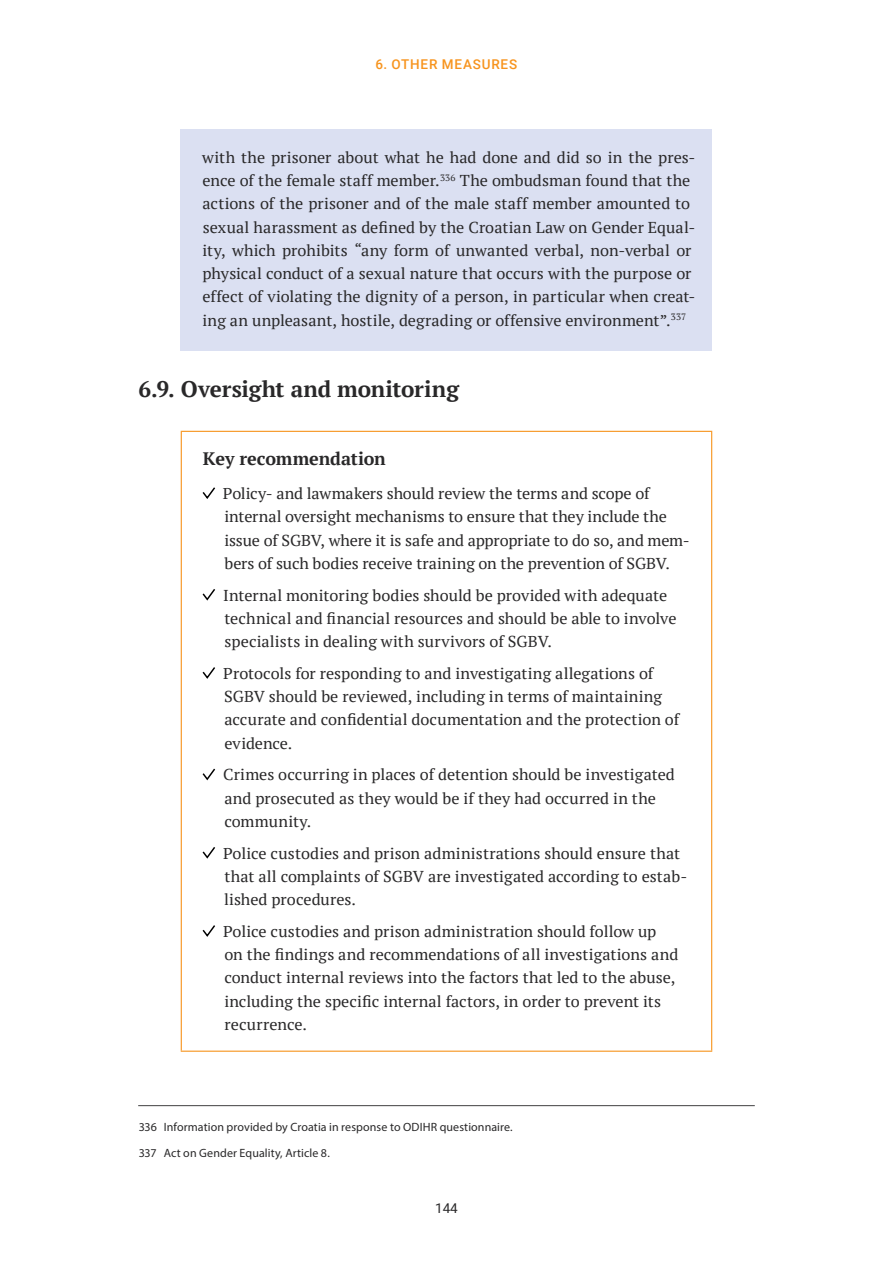
<style>
.page{position:relative;width:893px;height:1263px;background:#fff}
.page>*{position:absolute;margin:0;border:0;box-sizing:border-box;transform-origin:0 0}
.t1{font:700 22.5px "PT Serif";letter-spacing:-.01em;color:#292829}
.t2{font:700 18px "PT Serif";letter-spacing:-.01em;color:#292829}
.t3{font:15.75px/23.2px "PT Serif";color:#292829}
.t4{font:500 13.5px "Roboto";letter-spacing:.06em;color:#f7941e}
.t5{font:13.5px "Roboto";color:#292829}
.t6{font:12px/25.5px "Myriad Pro";letter-spacing:.005em;color:#292829}
</style>
<div class="page">
<div style="left:181px;top:130px;width:531px;height:221px;background:#dbe0f2"></div>
<hr style="left:181px;top:431px;width:531px;height:1px;background:#f7941e">
<hr style="left:181px;top:432px;width:1px;height:618px;background:#f7941e">
<hr style="left:711px;top:432px;width:1px;height:618px;background:#f7941e">
<hr style="left:181px;top:1050px;width:531px;height:2px;background:#f7941e">
<svg style="left:202px;top:487px;width:14px;height:12px"></svg>
<svg style="left:202px;top:589px;width:14px;height:12px"></svg>
<svg style="left:202px;top:667px;width:13px;height:12px"></svg>
<svg style="left:202px;top:768px;width:14px;height:13px"></svg>
<svg style="left:202px;top:847px;width:14px;height:12px"></svg>
<svg style="left:202px;top:925px;width:13px;height:12px"></svg>
<hr style="left:138px;top:1105px;width:617px;height:1px;background:#414042">
<p class="t4" style="left:375px;top:55px;width:143px">6. OTHER MEASURES</p>
<p class="t3" style="left:202px;top:146px;width:495px">with the prisoner about what he had done and did so in the pres&shy;ence of the female staff member.<sup>336</sup> The ombudsman found that the actions of the prisoner and of the male staff member amounted to sexual harassment as defined by the Croatian Law on Gender Equal&shy;ity, which prohibits “any form of unwanted verbal, non-verbal or physical conduct of a sexual nature that occurs with the purpose or effect of violating the dignity of a person, in particular when creat&shy;ing an unpleasant, hostile, degrading or offensive environment”.<sup>337</sup></p>
<h1 class="t1" style="left:138px;top:374px;width:322px">6.9. Oversight and monitoring</h1>
<p class="t2" style="left:203px;top:447px;width:184px">Key recommendation</p>
<p class="t3" style="left:223px;top:482px;width:468px">Policy- and lawmakers should review the terms and scope of internal oversight mechanisms to ensure that they include the issue of SGBV, where it is safe and appropriate to do so, and mem&shy;bers of such bodies receive training on the prevention of SGBV.</p>
<p class="t3" style="left:223px;top:583px;width:455px">Internal monitoring bodies should be provided with adequate technical and financial resources and should be able to involve specialists in dealing with survivors of SGBV.</p>
<p class="t3" style="left:223px;top:661px;width:458px">Protocols for responding to and investigating allegations of SGBV should be reviewed, including in terms of maintaining accurate and confidential documentation and the protection of evidence.</p>
<p class="t3" style="left:223px;top:763px;width:453px">Crimes occurring in places of detention should be investigated and prosecuted as they would be if they had occurred in the community.</p>
<p class="t3" style="left:223px;top:841px;width:466px">Police custodies and prison administrations should ensure that that all complaints of SGBV are investigated according to estab&shy;lished procedures.</p>
<p class="t3" style="left:223px;top:919px;width:457px">Police custodies and prison administration should follow up on the findings and recommendations of all investigations and conduct internal reviews into the factors that led to the abuse, including the specific internal factors, in order to prevent its recurrence.</p>
<p class="t6" style="left:139px;top:1114px;width:376px">336 Information provided by Croatia in response to ODIHR questionnaire.<br>337 Act on Gender Equality, Article 8.</p>
<p class="t5" style="left:435px;top:1198px;width:24px">144</p>
</div>
